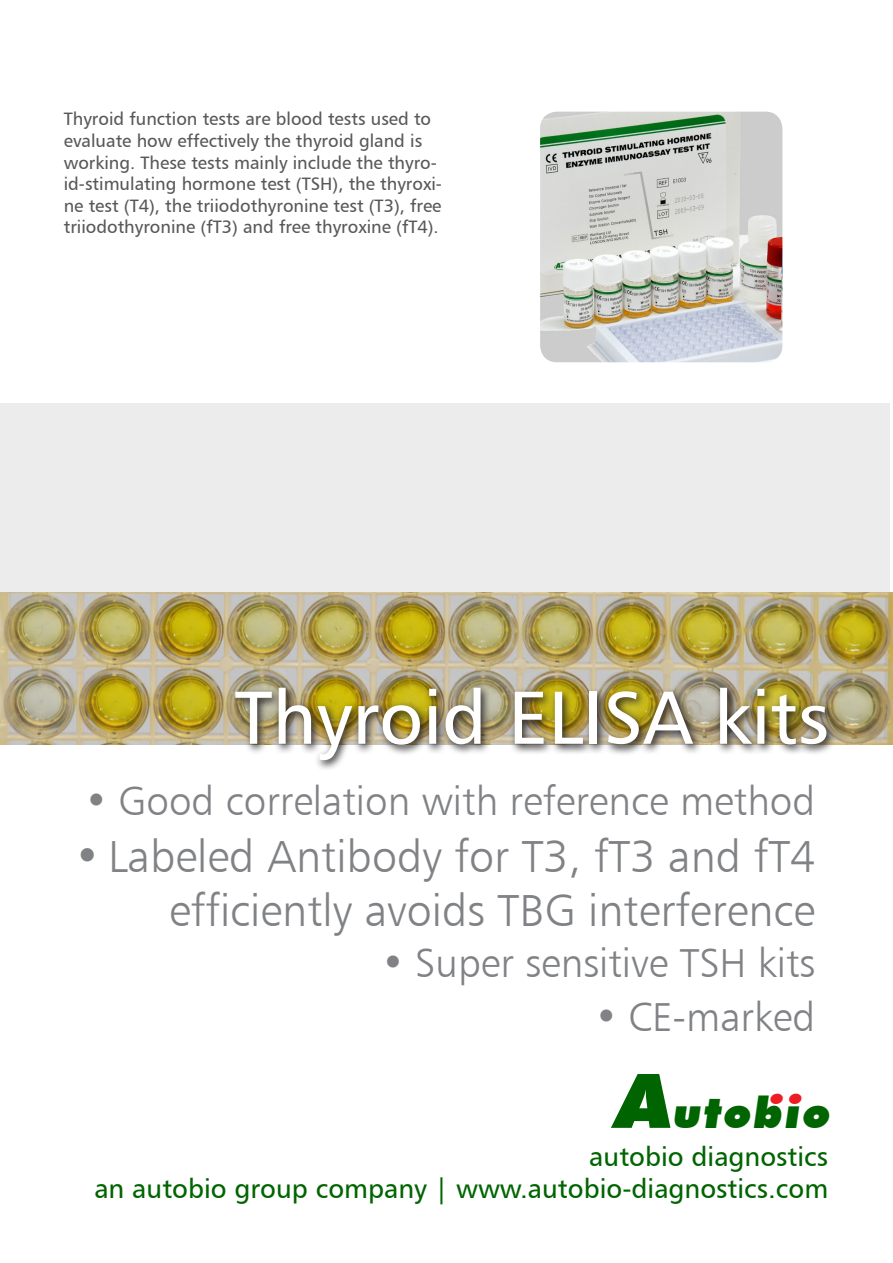
<style>
.page{position:relative;width:893px;height:1263px;background:#fff}
.page>*{position:absolute;margin:0;border:0;box-sizing:border-box;transform-origin:0 0}
.Title_large_shaded{font:75px "Humanist 777 BT Roman B";color:#fff}
.Highlights{font:45px/54px "Humanist 777 BT Light B";color:#808285;text-align:right}
.t1{font:900 44.1px "Futura BT";color:#ee1d23}
.t2{font:900 43.35px "Futura BT";color:#006400}
.Highlights-2{font:40.5px "Humanist 777 BT Light B";color:#808285}
.t3{font:27px/32.4px "Humanist 777 BT Roman B";color:#006400;text-align:right}
.Into_FirstPage{font:18px/21.6px "Humanist 777 BT Roman B";color:#57585a}
.s1{font-size:75.3px}
</style>
<div class="page">
<img style="left:540px;top:112px;width:242px;height:250px">
<img style="left:0;top:592px;width:893px;height:152px">
<img style="left:230px;top:682px;width:607px;height:87px">
<p class="Into_FirstPage" style="left:64px;top:108px;width:380px">Thyroid function tests are blood tests used to evaluate how effectively the thyroid gland is working. These tests mainly include the thyro&shy;id-stimulating hormone test (TSH), the thyroxi&shy;ne test (T4), the triiodothyronine test (T3), free triiodothyronine (fT3) and free thyroxine (fT4).</p>
<p class="Title_large_shaded" style="left:235px;top:671px;width:596px">Thyroid ELISA kits</p>
<p class="Highlights-2" style="left:85px;top:776px;width:732px">• Good correlation with reference method</p>
<p class="Highlights" style="left:74px;top:828px;width:743px">• Labeled Antibody for T3, fT3 and fT4 efficiently avoids TBG interference</p>
<p class="Highlights-2" style="left:381px;top:938px;width:436px">• Super sensitive TSH kits</p>
<p class="Highlights-2" style="left:594px;top:992px;width:223px">• CE-marked</p>
<p class="t2" style="left:613px;top:1086px;width:225px"><span class="s1">A</span>utobio</p>
<p class="t1" style="left:768px;top:1061px;width:43px">..</p>
<p class="t3" style="left:94px;top:1139px;width:735px">autobio diagnostics<br>an autobio group company | www.autobio-diagnostics.com</p>
</div>
